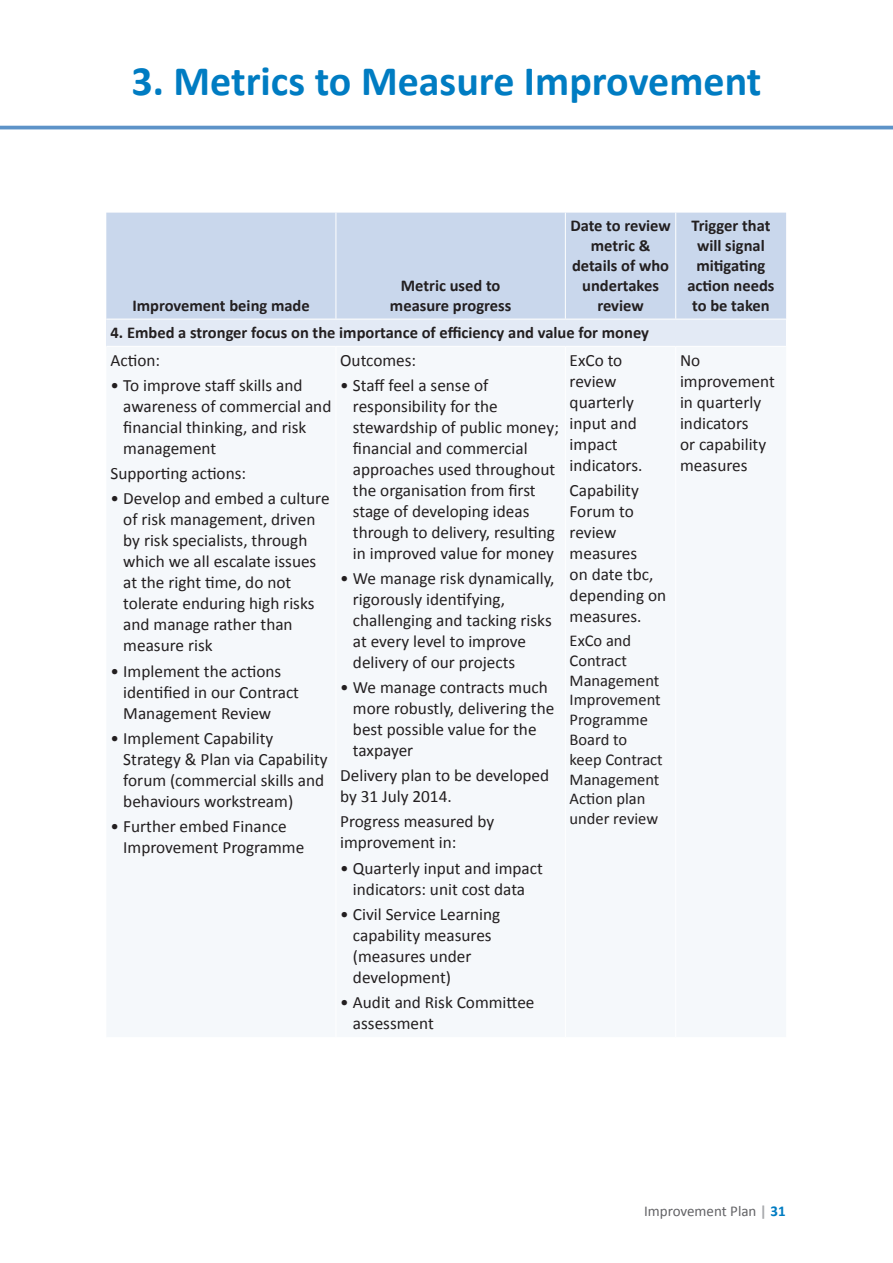
<style>
.page{position:relative;width:893px;height:1263px;background:#fff}
.page>*{position:absolute;margin:0;border:0;box-sizing:border-box;transform-origin:0 0}
.Heading_-_Section{font:700 42px "Calibri";color:#007cc2}
.Body_Copy{font:17.25px/21px "Calibri";color:#231f20}
.Body_Copy-2{font:700 16.5px/19.8px "Calibri";color:#231f20;text-align:center}
.Body_Copy-3{font:16.5px/19.8px "Calibri";color:#231f20}
.t1{font:15px "Calibri";color:#636366}
.s1{font-weight:700;color:#a8a9ad}
.s2{font-weight:700;color:#007cc2}
</style>
<div class="page">
<hr style="left:0;top:126px;width:893px;height:3px;background:#5d93c8">
<div style="left:106px;top:213px;width:680px;height:106px;background:#c9d7ec"></div>
<div style="left:106px;top:319px;width:680px;height:27px;background:#e3eaf5"></div>
<hr style="left:336px;top:213px;width:1px;height:106px;background:#fff">
<hr style="left:565px;top:213px;width:1px;height:106px;background:#fff">
<hr style="left:675px;top:213px;width:1px;height:106px;background:#fff">
<hr style="left:106px;top:319px;width:230px;height:1px;background:#fff">
<hr style="left:336px;top:319px;width:229px;height:1px;background:#fff">
<hr style="left:565px;top:319px;width:111px;height:1px;background:#fff">
<hr style="left:676px;top:319px;width:110px;height:1px;background:#fff">
<p class="Heading_-_Section" style="left:132px;top:55px;width:631px">3. Metrics to Measure Improvement</p>
<p class="Body_Copy-2" style="left:570px;top:215px;width:102px">Date to review metric &amp; details of who undertakes review</p>
<p class="Body_Copy-2" style="left:687px;top:215px;width:89px">Trigger that will signal mitigating action needs to be taken</p>
<p class="Body_Copy-2" style="left:111px;top:322px;width:540px">4. Embed a stronger focus on the importance of efficiency and value for money</p>
<p class="Body_Copy" style="left:111px;top:349px;width:51px">Action:</p>
<p class="Body_Copy" style="left:123px;top:374px;width:210px;text-indent:-13px">• To improve staff skills and awareness of commercial and financial thinking, and risk management</p>
<p class="Body_Copy" style="left:111px;top:462px;width:137px">Supporting actions:</p>
<p class="Body_Copy" style="left:123px;top:487px;width:208px;text-indent:-13px">• Develop and embed a culture of risk management, driven by risk specialists, through which we all escalate issues at the right time, do not tolerate enduring high risks and manage rather than measure risk</p>
<p class="Body_Copy" style="left:123px;top:660px;width:177px;text-indent:-13px">• Implement the actions identified in our Contract<br>Management Review</p>
<p class="Body_Copy" style="left:123px;top:727px;width:206px;text-indent:-13px">• Implement Capability<br>Strategy &amp; Plan via Capability forum (commercial skills and behaviours workstream)</p>
<p class="Body_Copy" style="left:123px;top:815px;width:183px;text-indent:-13px">• Further embed Finance<br>Improvement Programme</p>
<p class="Body_Copy-2" style="left:390px;top:275px;width:123px">Metric used to measure progress</p>
<p class="Body_Copy-2" style="left:132px;top:294px;width:179px">Improvement being made</p>
<p class="Body_Copy" style="left:340px;top:349px;width:78px">Outcomes:</p>
<p class="Body_Copy" style="left:353px;top:374px;width:208px;text-indent:-13px">• Staff feel a sense of responsibility for the stewardship of public money; financial and commercial approaches used throughout the organisation from first stage of developing ideas through to delivery, resulting in improved value for money</p>
<p class="Body_Copy" style="left:353px;top:567px;width:203px;text-indent:-13px">• We manage risk dynamically, rigorously identifying, challenging and tacking risks at every level to improve delivery of our projects</p>
<p class="Body_Copy" style="left:353px;top:676px;width:203px;text-indent:-13px">• We manage contracts much more robustly, delivering the best possible value for the taxpayer</p>
<p class="Body_Copy" style="left:340px;top:764px;width:211px">Delivery plan to be developed by 31 July 2014.</p>
<p class="Body_Copy" style="left:340px;top:810px;width:156px">Progress measured by improvement in:</p>
<p class="Body_Copy" style="left:340px;top:857px;width:204px;text-align:center">• Quarterly input and impact indicators: unit cost data</p>
<p class="Body_Copy" style="left:353px;top:903px;width:149px;text-indent:-13px">• Civil Service Learning capability measures (measures under development)</p>
<p class="Body_Copy" style="left:353px;top:991px;width:183px;text-indent:-13px">• Audit and Risk Committee assessment</p>
<p class="Body_Copy" style="left:570px;top:349px;width:74px">ExCo to review quarterly input and impact indicators.</p>
<p class="Body_Copy" style="left:570px;top:479px;width:98px">Capability<br>Forum to review measures<br>on date tbc, depending on measures.</p>
<p class="Body_Copy-3" style="left:570px;top:630px;width:95px">ExCo and<br>Contract<br>Management<br>Improvement<br>Programme<br>Board to keep Contract<br>Management<br>Action plan under review</p>
<p class="Body_Copy" style="left:680px;top:349px;width:96px">No improvement in quarterly indicators<br>or capability measures</p>
<p class="t1" style="left:644px;top:1202px;width:143px">Improvement Plan <span class="s1">|</span> <span class="s2">31</span></p>
</div>
